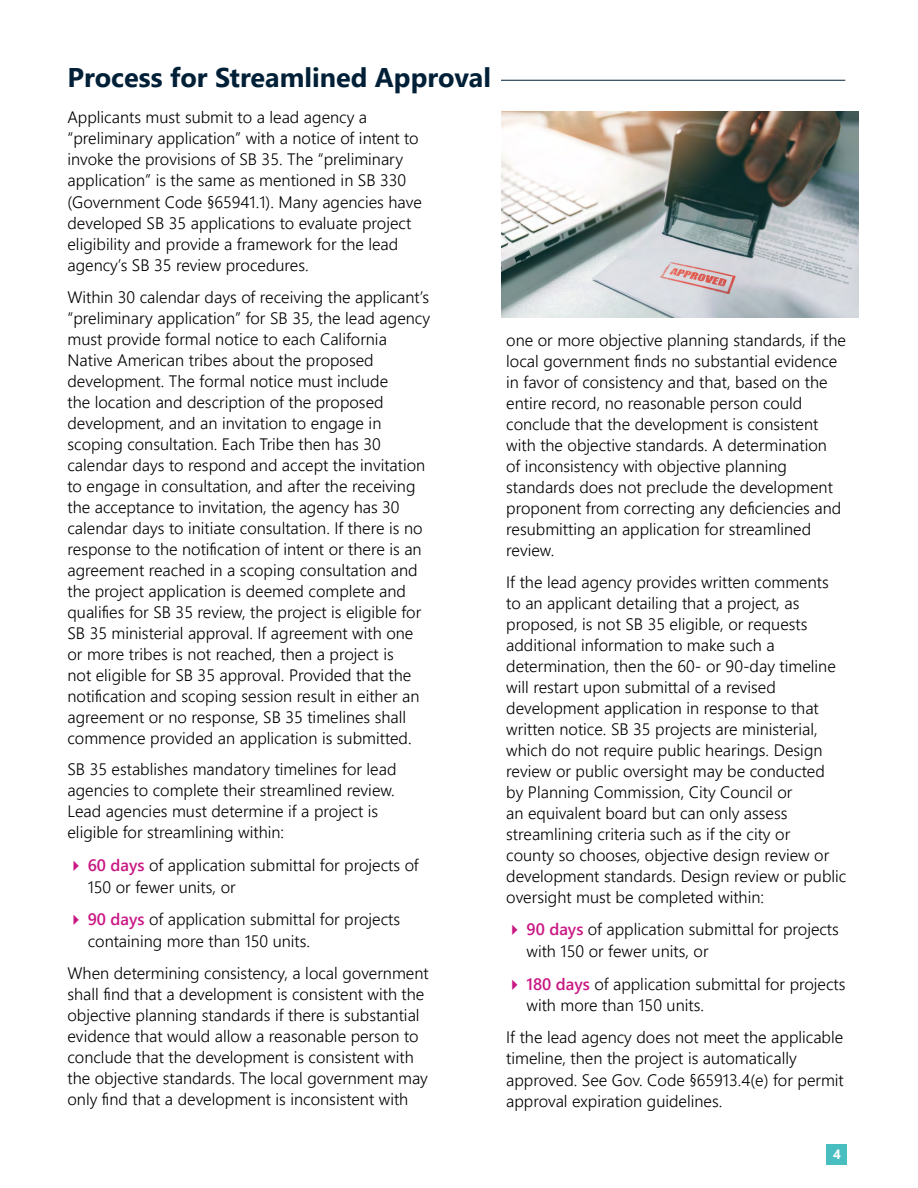
<style>
.page{position:relative;width:918px;height:1188px;background:#fff}
.page>*{position:absolute;margin:0;border:0;box-sizing:border-box;transform-origin:0 0}
.t1{font:700 27px "Segoe UI";color:#002037}
.t2{font:300 16.5px/21px "Segoe UI";color:#000}
.t3{font:700 13.5px "Segoe UI";color:#fff}
.s1{font-weight:600;color:#c91783}
</style>
<div class="page">
<div style="left:827px;top:1144px;width:20px;height:20px;background:#49bec1"></div>
<hr style="left:501px;top:80px;width:344px;height:1px;background:#002037">
<img style="left:501px;top:111px;width:358px;height:207px">
<h1 class="t1" style="left:68px;top:52px;width:425px">Process for Streamlined Approval</h1>
<p class="t2" style="left:68px;top:105px;width:356px">Applicants must submit to a lead agency a “preliminary application” with a notice of intent to invoke the provisions of SB 35. The “preliminary application” is the same as mentioned in SB 330 (Government Code §65941.1). Many agencies have developed SB 35 applications to evaluate project eligibility and provide a framework for the lead agency’s SB 35 review procedures.</p>
<p class="t2" style="left:68px;top:285px;width:364px">Within 30 calendar days of receiving the applicant’s “preliminary application” for SB 35, the lead agency must provide formal notice to each California Native American tribes about the proposed development. The formal notice must include<br>the location and description of the proposed development, and an invitation to engage in scoping consultation. Each Tribe then has 30 calendar days to respond and accept the invitation to engage in consultation, and after the receiving the acceptance to invitation, the agency has 30 calendar days to initiate consultation. If there is no response to the notification of intent or there is an agreement reached in a scoping consultation and the project application is deemed complete and qualifies for SB 35 review, the project is eligible for SB 35 ministerial approval. If agreement with one or more tribes is not reached, then a project is<br>not eligible for SB 35 approval. Provided that the notification and scoping session result in either an agreement or no response, SB 35 timelines shall commence provided an application is submitted.</p>
<p class="t2" style="left:68px;top:758px;width:330px">SB 35 establishes mandatory timelines for lead agencies to complete their streamlined review.<br>Lead agencies must determine if a project is eligible for streamlining within:</p>
<p class="t2" style="left:88px;top:853px;width:332px;line-height:21.8px"><span class="s1">60 days</span> of application submittal for projects of<br>150 or fewer units, or</p>
<p class="t2" style="left:88px;top:907px;width:314px;line-height:21.8px"><span class="s1">90 days</span> of application submittal for projects containing more than 150 units.</p>
<p class="t2" style="left:68px;top:961px;width:363px">When determining consistency, a local government shall find that a development is consistent with the objective planning standards if there is substantial evidence that would allow a reasonable person to conclude that the development is consistent with the objective standards. The local government may only find that a development is inconsistent with</p>
<p class="t2" style="left:506px;top:328px;width:341px">one or more objective planning standards, if the local government finds no substantial evidence in favor of consistency and that, based on the entire record, no reasonable person could conclude that the development is consistent with the objective standards. A determination<br>of inconsistency with objective planning standards does not preclude the development proponent from correcting any deficiencies and resubmitting an application for streamlined review.</p>
<p class="t2" style="left:506px;top:570px;width:342px">If the lead agency provides written comments to an applicant detailing that a project, as proposed, is not SB 35 eligible, or requests additional information to make such a determination, then the 60- or 90-day timeline will restart upon submittal of a revised development application in response to that written notice. SB 35 projects are ministerial, which do not require public hearings. Design review or public oversight may be conducted<br>by Planning Commission, City Council or<br>an equivalent board but can only assess streamlining criteria such as if the city or<br>county so chooses, objective design review or development standards. Design review or public oversight must be completed within:</p>
<p class="t2" style="left:526px;top:917px;width:314px;line-height:21.8px"><span class="s1">90 days</span> of application submittal for projects with 150 or fewer units, or</p>
<p class="t2" style="left:526px;top:971px;width:321px;line-height:21.8px"><span class="s1">180 days</span> of application submittal for projects with more than 150 units.</p>
<p class="t2" style="left:506px;top:1025px;width:339px">If the lead agency does not meet the applicable timeline, then the project is automatically approved. See Gov. Code §65913.4(e) for permit approval expiration guidelines.</p>
<p class="t3" style="left:833px;top:1142px;width:9px">4</p>
</div>
